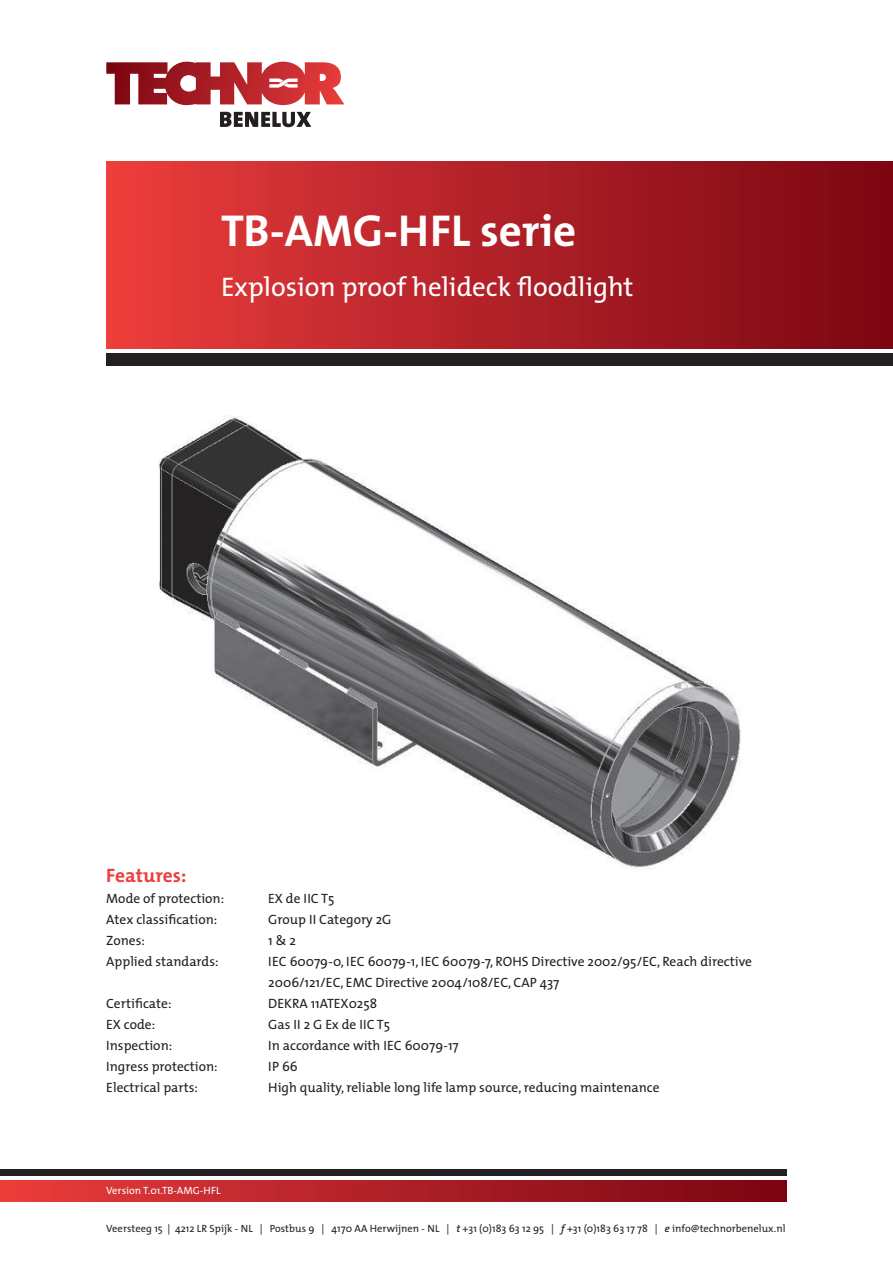
<style>
.page{position:relative;width:893px;height:1263px;background:#fff}
.page>*{position:absolute;margin:0;border:0;box-sizing:border-box;transform-origin:0 0}
.t1{font:700 45px "The Mix";color:#fff}
.t2{font:27px "The Mix";color:#fff}
.t3{font:700 19.5px "The Mix";color:#ee3d3c}
.t4{font:13.5px/21px "The Mix";color:#231f20}
.t5{font:10.5px "The Mix";letter-spacing:.005em;color:#231f20}
.t6{font:10.5px "The Mix";letter-spacing:.005em;color:#fff}
.s1{font-weight:600;font-style:italic}
</style>
<div class="page">
<svg style="left:220px;top:112px;width:91px;height:15px"></svg>
<svg style="left:106px;top:62px;width:238px;height:43px"></svg>
<div style="left:106px;top:162px;width:787px;height:187px;background:linear-gradient(to right,#eb3d3d,#790512)"></div>
<div style="left:0;top:1180px;width:787px;height:21px;background:linear-gradient(to right,#e93c3d,#780411)"></div>
<div style="left:106px;top:353px;width:787px;height:13px;background:#231f20"></div>
<div style="left:0;top:1169px;width:787px;height:7px;background:#231f20"></div>
<img style="left:158px;top:415px;width:583px;height:454px">
<h1 class="t1" style="left:221px;top:193px;width:357px">TB-AMG-HFL serie</h1>
<h2 class="t2" style="left:221px;top:264px;width:414px">Explosion proof helideck floodlight</h2>
<h3 class="t3" style="left:106px;top:859px;width:82px">Features:</h3>
<p class="t4" style="left:106px;top:888px;width:119px">Mode of protection:</p>
<p class="t4" style="left:268px;top:888px;width:68px">EX de IIC T5</p>
<p class="t4" style="left:106px;top:909px;width:113px">Atex classification:</p>
<p class="t4" style="left:268px;top:909px;width:125px">Group II Category 2G</p>
<p class="t4" style="left:106px;top:930px;width:40px">Zones:</p>
<p class="t4" style="left:268px;top:930px;width:29px">1 &amp; 2</p>
<p class="t4" style="left:106px;top:951px;width:114px">Applied standards:</p>
<p class="t4" style="left:268px;top:951px;width:485px">IEC 60079-0, IEC 60079-1, IEC 60079-7, ROHS Directive 2002/95/EC, Reach directive<br>2006/121/EC, EMC Directive 2004/108/EC, CAP 437</p>
<p class="t4" style="left:106px;top:993px;width:67px">Certificate:</p>
<p class="t4" style="left:268px;top:993px;width:110px">DEKRA 11ATEX0258</p>
<p class="t4" style="left:106px;top:1014px;width:50px">EX code:</p>
<p class="t4" style="left:268px;top:1014px;width:123px">Gas II 2 G Ex de IIC T5</p>
<p class="t4" style="left:106px;top:1035px;width:67px">Inspection:</p>
<p class="t4" style="left:268px;top:1035px;width:192px">In accordance with IEC 60079-17</p>
<p class="t4" style="left:106px;top:1056px;width:113px">Ingress protection:</p>
<p class="t4" style="left:268px;top:1056px;width:31px">IP 66</p>
<p class="t4" style="left:106px;top:1077px;width:93px">Electrical parts:</p>
<p class="t4" style="left:268px;top:1077px;width:393px">High quality, reliable long life lamp source, reducing maintenance</p>
<p class="t6" style="left:106px;top:1182px;width:116px">Version T.01.TB-AMG-HFL</p>
<p class="t5" style="left:106px;top:1220px;width:681px">Veersteeg 15 | 4212 LR Spijk - NL | Postbus 9 | 4170 AA Herwijnen - NL | <span class="s1">t</span> +31 (0)183 63 12 95 | <span class="s1">f</span> +31 (0)183 63 17 78 | <span class="s1">e</span> info@technorbenelux.nl</p>
</div>
